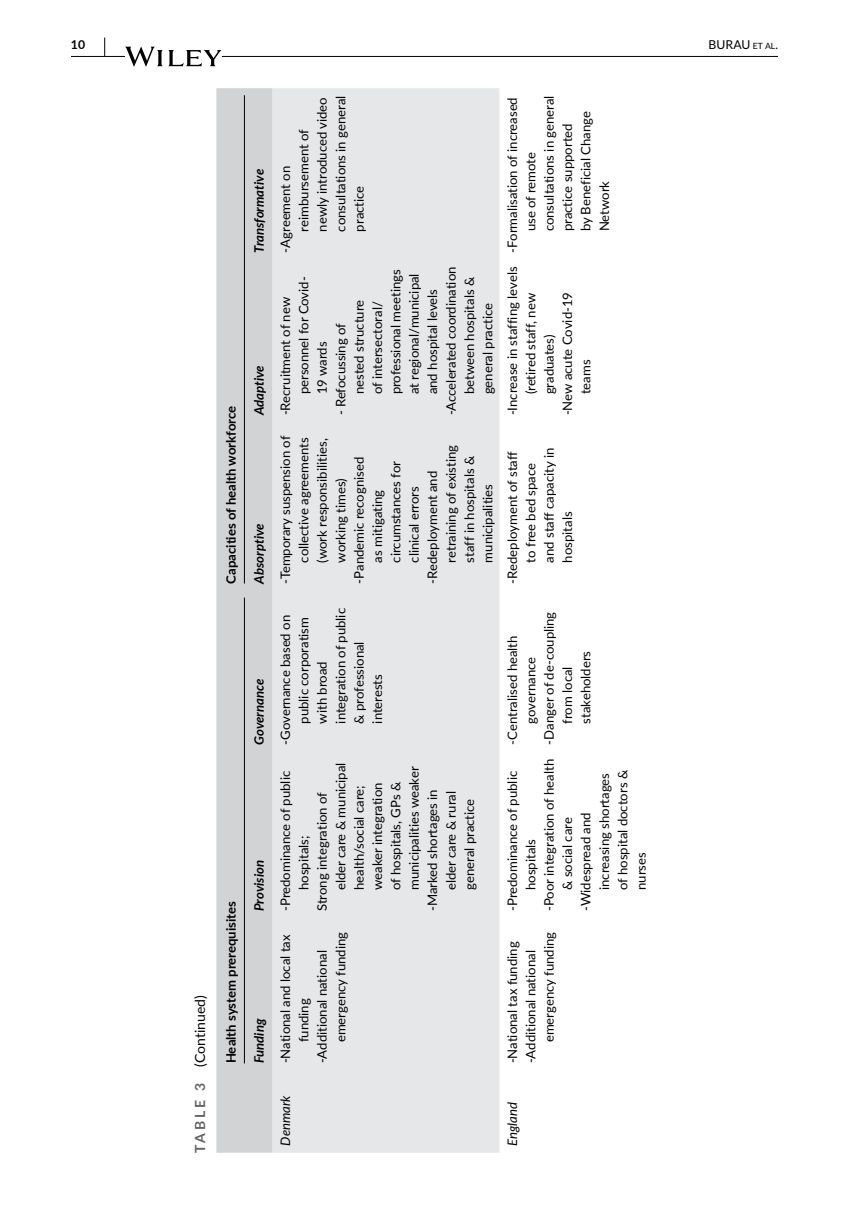
<style>
.page{position:relative;width:849px;height:1221px;background:#fff}
.page>*{position:absolute;margin:0;border:0;box-sizing:border-box;transform-origin:0 0}
.t1{font:14px "Lato";color:#000}
.t2{font:13.12px/18.4px "Lato";color:#000}
.t3{font:italic 700 13.12px "Lato";color:#000}
.t4{font:700 13.12px "Lato";color:#000}
.t5{font:italic 13.12px "Lato";color:#000}
.t6{font:12.25px "Lato";color:#000}
.t7{font:700 12.25px "Lato";color:#000}
.s1{font-size:8.58px}
.s2{font-weight:700;color:#636466}
</style>
<div class="page">
<hr style="left:71px;top:56px;width:706px;height:1px;background:#000">
<svg style="left:125px;top:47px;width:96px;height:20px"></svg>
<svg style="left:104px;top:38px;width:1px;height:18px"></svg>
<div style="left:216px;top:88px;width:56px;height:1064px;background:#d1d3d4"></div>
<div style="left:272px;top:88px;width:227px;height:1064px;background:#e6e7e8"></div>
<hr style="left:244px;top:597px;width:1px;height:466px;background:#000">
<hr style="left:244px;top:95px;width:1px;height:488px;background:#000">
<p class="t7" style="left:71px;top:36px;width:16px">10</p>
<p class="t6" style="left:708px;top:38px;width:71px">BURAU <span class="s1">et al</span>.</p>
<p class="t1" style="left:190px;top:1152px;width:159px;rotate:-90deg"><span class="s2">TA B L E 3</span> (Continued)</p>
<p class="t4" style="left:221px;top:583px;width:179px;rotate:-90deg">Capacities of health workforce</p>
<p class="t4" style="left:221px;top:1063px;width:164px;rotate:-90deg">Health system prerequisites</p>
<p class="t3" style="left:249px;top:252px;width:85px;rotate:-90deg">Transformative</p>
<p class="t3" style="left:249px;top:415px;width:51px;rotate:-90deg">Adaptive</p>
<p class="t3" style="left:249px;top:583px;width:62px;rotate:-90deg">Absorptive</p>
<p class="t3" style="left:249px;top:744px;width:68px;rotate:-90deg">Governance</p>
<p class="t3" style="left:249px;top:911px;width:52px;rotate:-90deg">Provision</p>
<p class="t3" style="left:249px;top:1063px;width:47px;rotate:-90deg">Funding</p>
<p class="t2" style="left:275px;top:231px;width:137px;text-indent:-21px;rotate:-90deg">-Agreement on reimbursement of newly introduced video consultations in general practice</p>
<p class="t2" style="left:275px;top:394px;width:119px;text-indent:-21px;rotate:-90deg">-Recruitment of new personnel for Covid-<br>19 wards</p>
<p class="t2" style="left:349px;top:394px;width:96px;rotate:-90deg">nested structure</p>
<p class="t2" style="left:367px;top:394px;width:94px;rotate:-90deg">of intersectoral/</p>
<p class="t2" style="left:331px;top:415px;width:94px;rotate:-90deg">- Refocussing of</p>
<p class="t2" style="left:441px;top:415px;width:150px;rotate:-90deg">-Accelerated coordination</p>
<p class="t2" style="left:459px;top:394px;width:119px;rotate:-90deg">between hospitals &amp;</p>
<p class="t2" style="left:386px;top:394px;width:127px;rotate:-90deg">professional meetings</p>
<p class="t2" style="left:404px;top:394px;width:122px;rotate:-90deg">at regional/municipal</p>
<p class="t2" style="left:422px;top:394px;width:107px;rotate:-90deg">and hospital levels</p>
<p class="t2" style="left:478px;top:394px;width:93px;rotate:-90deg">general practice</p>
<p class="t2" style="left:275px;top:583px;width:149px;rotate:-90deg">-Temporary suspension of</p>
<p class="t2" style="left:294px;top:562px;width:126px;rotate:-90deg">collective agreements</p>
<p class="t2" style="left:312px;top:562px;width:125px;rotate:-90deg">(work responsibilities,</p>
<p class="t2" style="left:349px;top:583px;width:128px;rotate:-90deg">-Pandemic recognised</p>
<p class="t2" style="left:386px;top:562px;width:103px;rotate:-90deg">circumstances for</p>
<p class="t2" style="left:331px;top:562px;width:86px;rotate:-90deg">working times)</p>
<p class="t2" style="left:367px;top:562px;width:74px;rotate:-90deg">as mitigating</p>
<p class="t2" style="left:404px;top:562px;width:78px;rotate:-90deg">clinical errors</p>
<p class="t2" style="left:441px;top:562px;width:119px;rotate:-90deg">retraining of existing</p>
<p class="t2" style="left:459px;top:562px;width:108px;rotate:-90deg">staff in hospitals &amp;</p>
<p class="t2" style="left:422px;top:583px;width:114px;rotate:-90deg">-Redeployment and</p>
<p class="t2" style="left:478px;top:562px;width:80px;rotate:-90deg">municipalities</p>
<p class="t2" style="left:275px;top:723px;width:117px;text-indent:-21px;rotate:-90deg">-Governance based on public corporatism with broad integration of public &amp; professional interests</p>
<p class="t2" style="left:331px;top:890px;width:129px;rotate:-90deg">elder care &amp; municipal</p>
<p class="t2" style="left:404px;top:890px;width:125px;rotate:-90deg">municipalities weaker</p>
<p class="t2" style="left:275px;top:911px;width:141px;rotate:-90deg">-Predominance of public</p>
<p class="t2" style="left:349px;top:890px;width:106px;rotate:-90deg">health/social care;</p>
<p class="t2" style="left:367px;top:890px;width:109px;rotate:-90deg">weaker integration</p>
<p class="t2" style="left:386px;top:890px;width:110px;rotate:-90deg">of hospitals, GPs &amp;</p>
<p class="t2" style="left:422px;top:911px;width:123px;rotate:-90deg">-Marked shortages in</p>
<p class="t2" style="left:441px;top:890px;width:100px;rotate:-90deg">elder care &amp; rural</p>
<p class="t2" style="left:459px;top:890px;width:93px;rotate:-90deg">general practice</p>
<p class="t2" style="left:312px;top:911px;width:120px;rotate:-90deg">Strong integration of</p>
<p class="t2" style="left:294px;top:890px;width:56px;rotate:-90deg">hospitals;</p>
<p class="t2" style="left:275px;top:1063px;width:130px;rotate:-90deg">-National and local tax</p>
<p class="t2" style="left:312px;top:1063px;width:115px;rotate:-90deg">-Additional national</p>
<p class="t2" style="left:294px;top:1042px;width:45px;rotate:-90deg">funding</p>
<p class="t2" style="left:331px;top:1042px;width:112px;rotate:-90deg">emergency funding</p>
<p class="t2" style="left:502px;top:231px;width:137px;text-indent:-21px;rotate:-90deg">-Formalisation of increased use of remote consultations in general practice supported<br>by Beneficial Change<br>Network</p>
<p class="t2" style="left:502px;top:415px;width:150px;rotate:-90deg">-Increase in staffing levels</p>
<p class="t2" style="left:557px;top:415px;width:125px;rotate:-90deg">-New acute Covid-19</p>
<p class="t2" style="left:520px;top:394px;width:103px;rotate:-90deg">(retired staff, new</p>
<p class="t2" style="left:539px;top:394px;width:61px;rotate:-90deg">graduates)</p>
<p class="t2" style="left:576px;top:394px;width:36px;rotate:-90deg">teams</p>
<p class="t2" style="left:502px;top:562px;width:116px;text-indent:-21px;rotate:-90deg">-Redeployment of staff to free bed space and staff capacity in hospitals</p>
<p class="t2" style="left:502px;top:744px;width:111px;rotate:-90deg">-Centralised health</p>
<p class="t2" style="left:539px;top:744px;width:134px;rotate:-90deg">-Danger of de-coupling</p>
<p class="t2" style="left:520px;top:723px;width:68px;rotate:-90deg">governance</p>
<p class="t2" style="left:557px;top:723px;width:59px;rotate:-90deg">from local</p>
<p class="t2" style="left:576px;top:723px;width:74px;rotate:-90deg">stakeholders</p>
<p class="t2" style="left:539px;top:911px;width:153px;rotate:-90deg">-Poor integration of health</p>
<p class="t2" style="left:594px;top:890px;width:118px;rotate:-90deg">increasing shortages</p>
<p class="t2" style="left:612px;top:890px;width:121px;rotate:-90deg">of hospital doctors &amp;</p>
<p class="t2" style="left:502px;top:911px;width:141px;rotate:-90deg">-Predominance of public</p>
<p class="t2" style="left:557px;top:890px;width:74px;rotate:-90deg">&amp; social care</p>
<p class="t2" style="left:576px;top:911px;width:100px;rotate:-90deg">-Widespread and</p>
<p class="t2" style="left:520px;top:890px;width:52px;rotate:-90deg">hospitals</p>
<p class="t2" style="left:502px;top:1063px;width:123px;rotate:-90deg">-National tax funding</p>
<p class="t2" style="left:520px;top:1063px;width:115px;rotate:-90deg">-Additional national</p>
<p class="t2" style="left:539px;top:1042px;width:112px;rotate:-90deg">emergency funding</p>
<p class="t2" style="left:631px;top:890px;width:39px;rotate:-90deg">nurses</p>
<p class="t5" style="left:276px;top:1145px;width:52px;rotate:-90deg">Denmark</p>
<p class="t5" style="left:502px;top:1145px;width:45px;rotate:-90deg">England</p>
</div>
